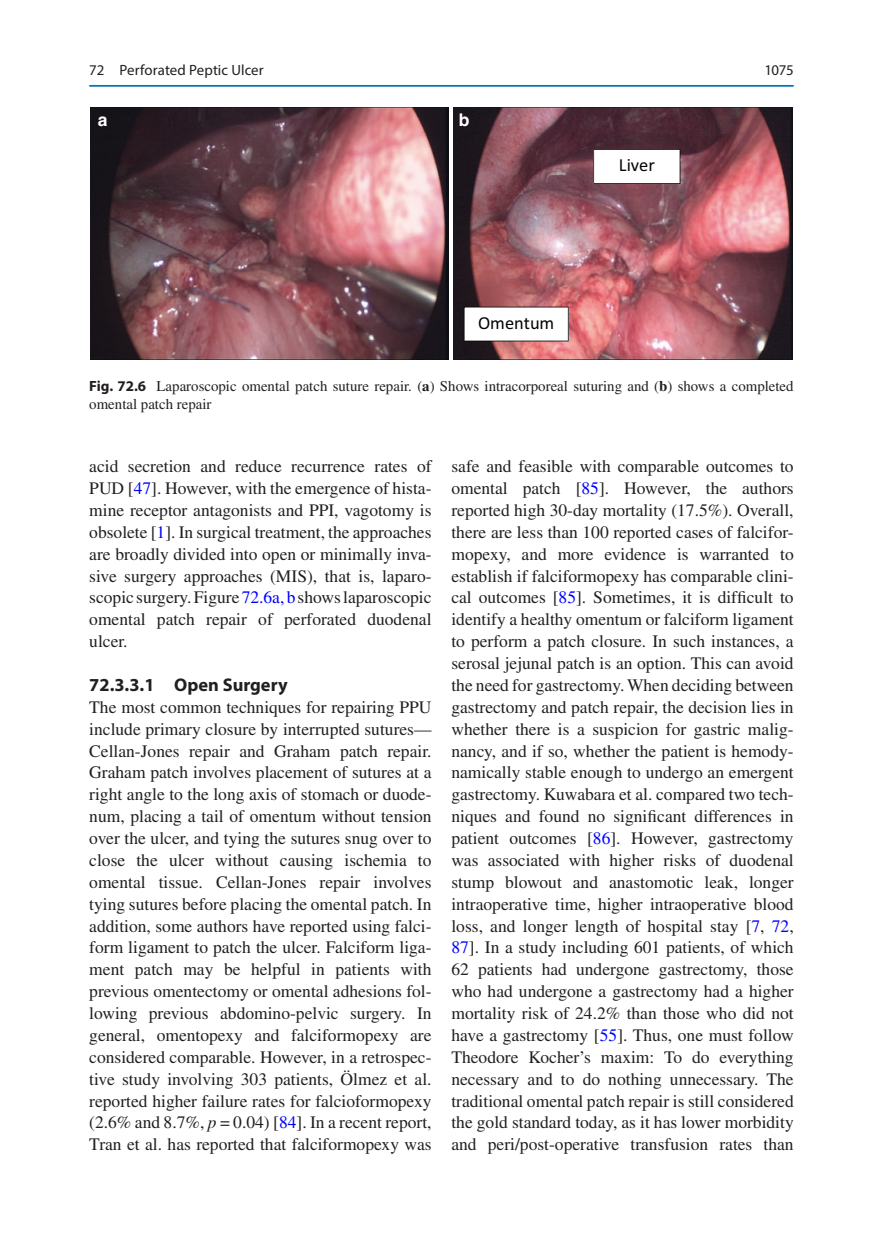
<style>
.page{position:relative;width:883px;height:1260px;background:#fff}
.page>*{position:absolute;margin:0;border:0;box-sizing:border-box;transform-origin:0 0}
._3_hd{font:700 18.38px "Myriad Pro";color:#231f20}
.t1{font:18.38px "Calibri 3";color:#030505}
.Text_flush{font:17.5px/21.9px "Times LT Std";color:#231f20;text-align:justify}
.t2{font:700 17.5px "Helvetica";color:#fff}
.t3{font:14.88px/17.5px "Times LT Std";color:#231f20}
.t4{font:14.88px "Myriad Pro";letter-spacing:.005em;color:#231f20}
.s1{font-family:"Myriad Pro";font-weight:700}
.s2{font-weight:700}
.s3{color:#00f}
.s4{font-style:italic}
</style>
<div class="page">
<img style="left:90px;top:107px;width:358px;height:253px">
<img style="left:453px;top:107px;width:340px;height:253px">
<svg style="left:593px;top:149px;width:87px;height:35px"></svg>
<svg style="left:464px;top:307px;width:105px;height:34px"></svg>
<hr style="left:89px;top:85px;width:705px;height:2px;background:#0073bc">
<p class="t4" style="left:89px;top:61px;width:176px">72 Perforated Peptic Ulcer</p>
<p class="t2" style="left:98px;top:110px;width:11px">a</p>
<p class="t2" style="left:459px;top:110px;width:12px">b</p>
<p class="t1" style="left:478px;top:310px;width:78px">Omentum</p>
<p class="t1" style="left:619px;top:152px;width:37px">Liver</p>
<p class="t4" style="left:764px;top:61px;width:31px">1075</p>
<p class="t3" style="left:89px;top:377px;width:706px"><span class="s1">Fig. 72.6</span> Laparoscopic omental patch suture repair. (<span class="s2">a</span>) Shows intracorporeal suturing and (<span class="s2">b</span>) shows a completed omental patch repair</p>
<p class="Text_flush" style="left:89px;top:455px;width:344px">acid secretion and reduce recurrence rates of PUD [<span class="s3">47</span>]. However, with the emergence of hista&shy;mine receptor antagonists and PPI, vagotomy is obsolete [<span class="s3">1</span>]. In surgical treatment, the approaches are broadly divided into open or minimally inva&shy;sive surgery approaches (MIS), that is, laparo&shy;scopic surgery. Figure <span class="s3">72.6a, b</span> shows laparoscopic omental patch repair of perforated duodenal ulcer.</p>
<h4 class="_3_hd" style="left:89px;top:673px;width:200px">72.3.3.1 Open Surgery</h4>
<p class="Text_flush" style="left:89px;top:696px;width:344px">The most common techniques for repairing PPU include primary closure by interrupted sutures— Cellan-Jones repair and Graham patch repair.<br>Graham patch involves placement of sutures at a right angle to the long axis of stomach or duode&shy;num, placing a tail of omentum without tension over the ulcer, and tying the sutures snug over to close the ulcer without causing ischemia to omental tissue. Cellan-Jones repair involves tying sutures before placing the omental patch. In addition, some authors have reported using falci&shy;form ligament to patch the ulcer. Falciform liga&shy;ment patch may be helpful in patients with previous omentectomy or omental adhesions fol&shy;lowing previous abdomino-pelvic surgery. In general, omentopexy and falciformopexy are considered comparable. However, in a retrospec&shy;tive study involving 303 patients, Ölmez et al. reported higher failure rates for falcioformopexy (2.6% and 8.7%, <span class="s4">p</span> = 0.04) [<span class="s3">84</span>]. In a recent report, Tran et al. has reported that falciformopexy was</p>
<p class="Text_flush" style="left:451px;top:455px;width:344px">safe and feasible with comparable outcomes to omental patch [<span class="s3">85</span>]. However, the authors reported high 30-day mortality (17.5%). Overall, there are less than 100 reported cases of falcifor&shy;mopexy, and more evidence is warranted to establish if falciformopexy has comparable clini&shy;cal outcomes [<span class="s3">85</span>]. Sometimes, it is difficult to identify a healthy omentum or falciform ligament to perform a patch closure. In such instances, a serosal jejunal patch is an option. This can avoid the need for gastrectomy. When deciding between gastrectomy and patch repair, the decision lies in whether there is a suspicion for gastric malig&shy;nancy, and if so, whether the patient is hemody&shy;namically stable enough to undergo an emergent gastrectomy. Kuwabara et al. compared two tech&shy;niques and found no significant differences in patient outcomes [<span class="s3">86</span>]. However, gastrectomy was associated with higher risks of duodenal stump blowout and anastomotic leak, longer intraoperative time, higher intraoperative blood loss, and longer length of hospital stay [<span class="s3">7</span>, <span class="s3">72</span>, <span class="s3">87</span>]. In a study including 601 patients, of which 62 patients had undergone gastrectomy, those who had undergone a gastrectomy had a higher mortality risk of 24.2% than those who did not have a gastrectomy [<span class="s3">55</span>]. Thus, one must follow Theodore Kocher’s maxim: To do everything necessary and to do nothing unnecessary. The traditional omental patch repair is still considered the gold standard today, as it has lower morbidity and peri/post-operative transfusion rates than</p>
</div>
